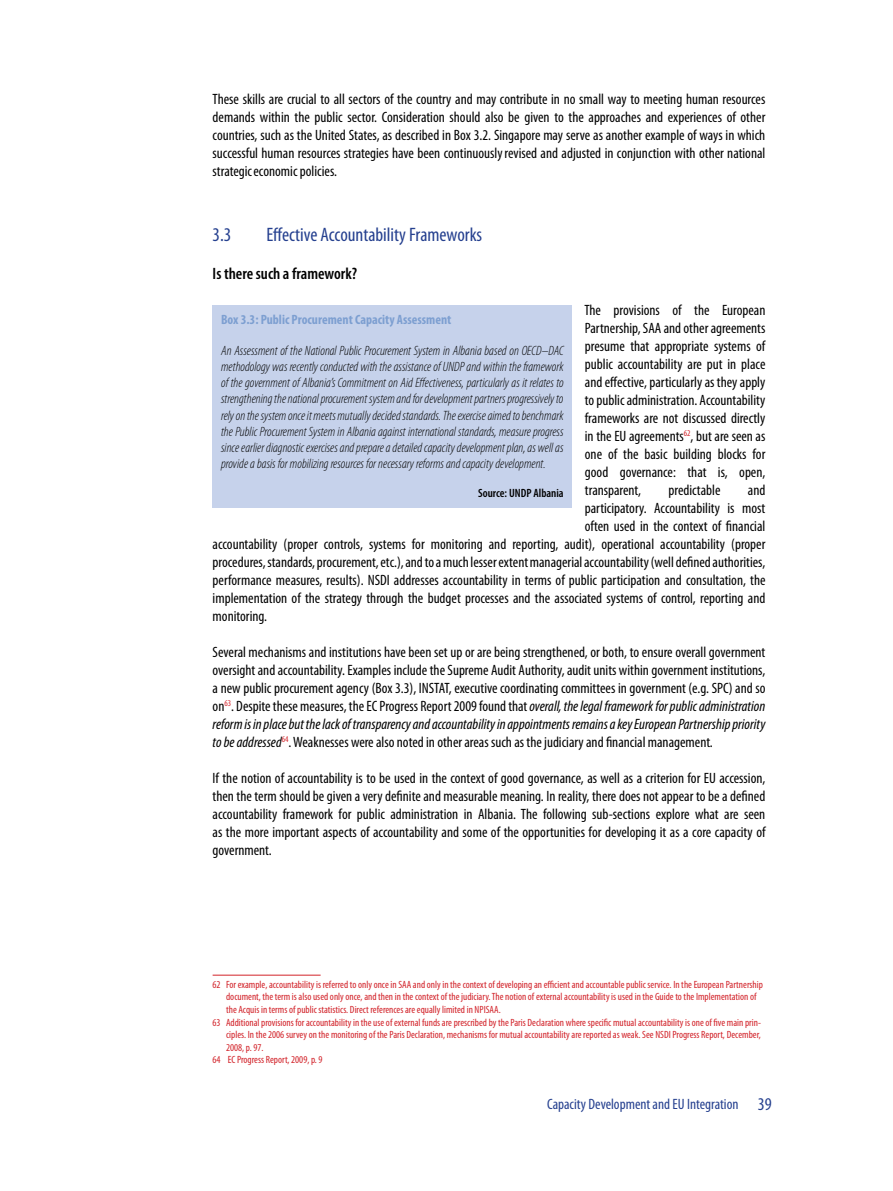
<style>
.page{position:relative;width:893px;height:1191px;background:#fff}
.page>*{position:absolute;margin:0;border:0;box-sizing:border-box;transform-origin:0 0}
.t1{font:condensed 19.5px "Myriad Pro";color:#25408f}
.t2{font:600 condensed 16.5px "Myriad Pro";color:#000}
.t3{font:condensed 15px/18px "Myriad Pro";color:#000;text-align:justify}
.t4{font:condensed 15px "Myriad Pro";color:#25408f}
.t5{font:italic 300 condensed 13.5px/16.2px "Myriad Pro";color:#000;text-align:justify}
.t6{font:700 condensed 13.5px "Myriad Pro";color:#7d9fd1}
.t7{font:600 condensed 12px "Myriad Pro";color:#000}
.t8{font:condensed 10.5px "Myriad Pro";color:#d2232a}
.s1{font-style:italic}
.s2{font-size:18px}
</style>
<div class="page">
<div style="left:213px;top:305px;width:359px;height:203px;background:#c6d2eb"></div>
<hr style="left:213px;top:974px;width:108px;height:1px;background:#d2232a">
<p class="t3" style="left:213px;top:91px;width:554px">These skills are crucial to all sectors of the country and may contribute in no small way to meeting human resources demands within the public sector. Consideration should also be given to the approaches and experiences of other countries, such as the United States, as described in Box 3.2. Singapore may serve as another example of ways in which successful human resources strategies have been continuouslyrevised and adjusted in conjunction with other national strategiceconomic policies.</p>
<h1 class="t1" style="left:213px;top:227px;width:20px">3.3</h1>
<h1 class="t1" style="left:267px;top:227px;width:217px">Effective Accountability Frameworks</h1>
<p class="t2" style="left:213px;top:267px;width:146px">Is there such a framework?</p>
<p class="t6" style="left:221px;top:314px;width:232px">Box 3.3: Public Procurement Capacity Assessment</p>
<p class="t5" style="left:221px;top:343px;width:344px">An Assessment of the National Public Procurement System in Albania based on OECD–DAC methodology was recently conducted with the assistance of UNDP and within the framework of the government of Albania’s Commitment on Aid Effectiveness, particularly as it relates to strengthening the national procurement system and for development partners progressively to rely on the system once it meets mutually decided standards. The exercise aimed to benchmark the Public Procurement System in Albania against international standards, measure progress since earlier diagnostic exercises and prepare a detailed capacity development plan, as well as provide a basis for mobilizing resources for necessary reforms and capacity development.</p>
<p class="t7" style="left:478px;top:488px;width:87px">Source: UNDP Albania</p>
<p class="t3" style="left:584px;top:302px;width:183px">The provisions of the European Partnership, SAA and other agreements presume that appropriate systems of public accountability are put in place and effective, particularly as they apply to public administration. Accountability frameworks are not discussed directly in the EU agreements<sup>62</sup>, but are seen as one of the basic building blocks for good governance: that is, open, transparent,</p>
<p class="t3" style="left:668px;top:482px;width:54px">predictable</p>
<p class="t3" style="left:748px;top:482px;width:19px">and</p>
<p class="t3" style="left:585px;top:500px;width:182px">participatory. Accountability is most</p>
<p class="t3" style="left:585px;top:518px;width:182px">often used in the context of financial</p>
<p class="t3" style="left:213px;top:536px;width:554px">accountability (proper controls, systems for monitoring and reporting, audit), operational accountability (proper</p>
<p class="t3" style="left:213px;top:554px;width:554px">procedures, standards, procurement, etc.), and to a much lesser extent managerial accountability (well defined authorities,</p>
<p class="t3" style="left:213px;top:572px;width:554px">performance measures, results). NSDI addresses accountability in terms of public participation and consultation, the</p>
<p class="t3" style="left:213px;top:590px;width:554px">implementation of the strategy through the budget processes and the associated systems of control, reporting and</p>
<p class="t3" style="left:213px;top:608px;width:56px">monitoring.</p>
<p class="t3" style="left:213px;top:644px;width:554px">Several mechanisms and institutions have been set up or are being strengthened, or both, to ensure overall government oversight and accountability. Examples include the Supreme Audit Authority, audit units within government institutions, a new public procurement agency (Box 3.3), INSTAT, executive coordinating committees in government (e.g. SPC) and so on<sup>63</sup>. Despite these measures, the EC Progress Report 2009 found that <span class="s1">overall, the legal framework for public administration reform is in place but the lack of transparency and accountability in appointments remains a key European Partnership priority to be addressed</span><sup>64</sup>. Weaknesses were also noted in other areas such as the judiciary and financial management.</p>
<p class="t3" style="left:213px;top:770px;width:554px">If the notion of accountability is to be used in the context of good governance, as well as a criterion for EU accession, then the term should be given a very definite and measurable meaning. In reality, there does not appear to be a defined accountability framework for public administration in Albania. The following sub-sections explore what are seen as the more important aspects of accountability and some of the opportunities for developing it as a core capacity of government.</p>
<p class="t8" style="left:213px;top:980px;width:552px">62 For example, accountability is referred to only once in SAA and only in the context of developing an efficient and accountable public service. In the European Partnership</p>
<p class="t8" style="left:226px;top:992px;width:532px">document, the term is also used only once, and then in the context of the judiciary. The notion of external accountability is used in the Guide to the Implementation of</p>
<p class="t8" style="left:226px;top:1005px;width:276px">the Acquis in terms of public statistics. Direct references are equally limited in NPISAA.</p>
<p class="t8" style="left:213px;top:1018px;width:550px">63 Additional provisions for accountability in the use of external funds are prescribed by the Paris Declaration where specific mutual accountability is one of five main prin-</p>
<p class="t8" style="left:226px;top:1030px;width:536px">ciples. In the 2006 survey on the monitoring of the Paris Declaration, mechanisms for mutual accountability are reported as weak. See NSDI Progress Report, December,</p>
<p class="t8" style="left:226px;top:1043px;width:39px">2008, p. 97.</p>
<p class="t8" style="left:213px;top:1055px;width:112px">64 EC Progress Report, 2009, p. 9</p>
<p class="t4" style="left:547px;top:1098px;width:226px">Capacity Development and EU Integration <span class="s2">39</span></p>
</div>
